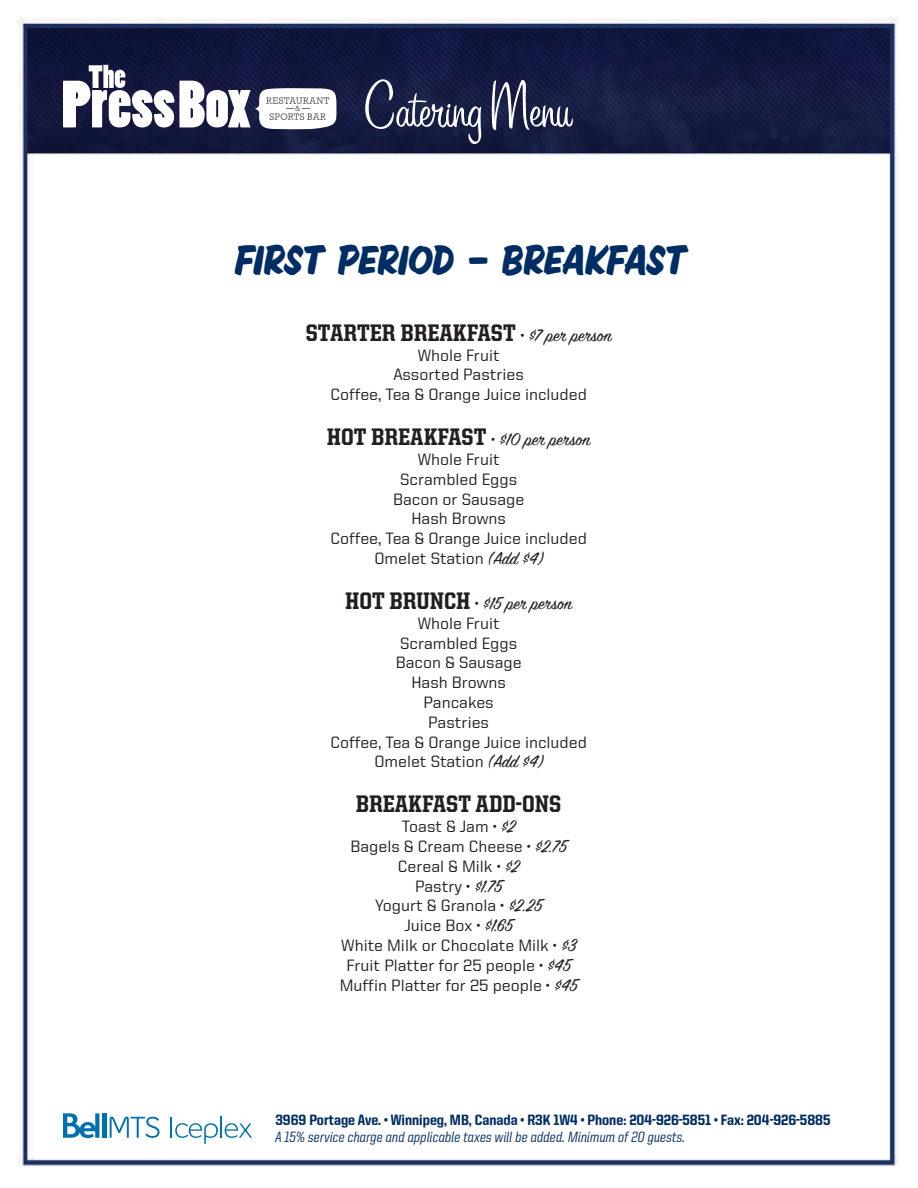
<style>
.page{position:relative;width:918px;height:1188px;background:#fff}
.page>*{position:absolute;margin:0;border:0;box-sizing:border-box;transform-origin:0 0}
.t1{font:67.2px "Sign Painter House Casual";color:#fff}
.t2{font:italic 45px "Sign Painter House Showcard";color:#002d63}
.t3{font:800 24px "United Serif Semi Cond";letter-spacing:.01em;color:#231f20}
.t4{font:19.5px "Sign Painter House Script";letter-spacing:.005em;color:#231f20}
.t5{font:500 16.5px/19.8px "United Sans Reg";color:#231f20;text-align:center}
.t6{font:800 15px "United Sans Semi Cond";color:#002d63}
.t7{font:500 15px "United Italic Semi Cond";color:#002d63}
.s1{font-family:"United Sans Reg";font-weight:500;font-size:16.5px}
.s2{font-family:"Sign Painter House Script";font-weight:400;font-size:19.5px}
.s3{font-family:"United Serif Semi Cond";font-weight:800;font-size:24px}
</style>
<div class="page">
<img style="left:17px;top:17px;width:882px;height:1150px">
<div style="left:263px;top:1101px;width:579px;height:39px;background:#fff"></div>
<div style="left:263px;top:1119px;width:433px;height:39px;background:#fff"></div>
<svg style="left:63px;top:1113px;width:36px;height:25px"></svg>
<hr style="left:102px;top:1113px;width:4px;height:25px;background:#0071b0">
<svg style="left:110px;top:1117px;width:50px;height:21px"></svg>
<svg style="left:171px;top:1117px;width:47px;height:27px"></svg>
<hr style="left:220px;top:1117px;width:2px;height:21px;background:#0071b0">
<svg style="left:225px;top:1123px;width:27px;height:15px"></svg>
<svg style="left:63px;top:65px;width:273px;height:64px"></svg>
<h1 class="t1" style="left:364px;top:69px;width:209px">Catering Menu</h1>
<h2 class="t2" style="left:234px;top:234px;width:461px">FIRST PERIOD — BREAKFAST</h2>
<h3 class="t3" style="left:306px;top:320px;width:308px">STARTER BREAKFAST <span class="s1">•</span> <span class="s2">$7 per person</span></h3>
<p class="t5" style="left:331px;top:345px;width:258px">Whole Fruit<br>Assorted Pastries<br>Coffee, Tea &amp; Orange Juice included</p>
<h3 class="t3" style="left:327px;top:424px;width:266px">HOT BREAKFAST <span class="s1">•</span> <span class="s2">$10 per person</span></h3>
<p class="t5" style="left:331px;top:449px;width:258px">Whole Fruit<br>Scrambled Eggs<br>Bacon or Sausage<br>Hash Browns<br>Coffee, Tea &amp; Orange Juice included<br>Omelet Station <span class="s2">(Add $4)</span></p>
<p class="t4" style="left:345px;top:594px;width:229px"><span class="s3">HOT BRUNCH</span> <span class="s1">•</span> $15 per person</p>
<p class="t5" style="left:331px;top:613px;width:258px">Whole Fruit<br>Scrambled Eggs<br>Bacon &amp; Sausage<br>Hash Browns<br>Pancakes<br>Pastries<br>Coffee, Tea &amp; Orange Juice included<br>Omelet Station <span class="s2">(Add $4)</span></p>
<h3 class="t3" style="left:356px;top:791px;width:206px">BREAKFAST ADD-ONS</h3>
<p class="t5" style="left:340px;top:816px;width:239px">Toast &amp; Jam • <span class="s2">$2<br></span>Bagels &amp; Cream Cheese • <span class="s2">$2.75<br></span>Cereal &amp; Milk • <span class="s2">$2<br></span>Pastry • <span class="s2">$1.75<br></span>Yogurt &amp; Granola • <span class="s2">$2.25<br></span>Juice Box • <span class="s2">$1.65<br></span>White Milk or Chocolate Milk • <span class="s2">$3<br></span>Fruit Platter for 25 people • <span class="s2">$45<br></span>Muffin Platter for 25 people • <span class="s2">$45</span></p>
<p class="t6" style="left:275px;top:1112px;width:557px">3969 Portage Ave. • Winnipeg, MB, Canada • R3K 1W4 • Phone: 204-926-5851 • Fax: 204-926-5885</p>
<p class="t7" style="left:275px;top:1130px;width:412px">A 15% service charge and applicable taxes will be added. Minimum of 20 guests.</p>
</div>
